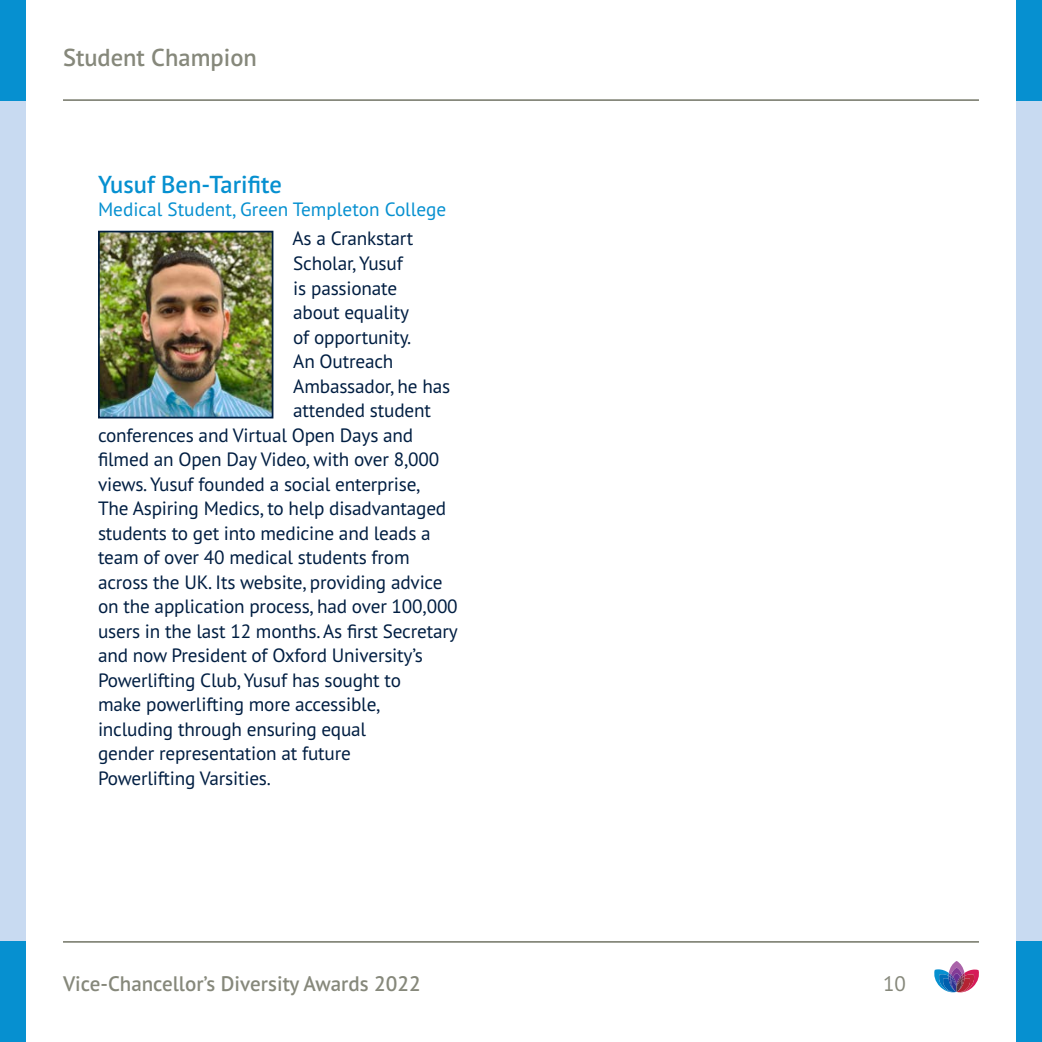
<style>
.page{position:relative;width:1042px;height:1042px;background:#fff}
.page>*{position:absolute;margin:0;border:0;box-sizing:border-box;transform-origin:0 0}
.Champion_Role_model{font:600 24.5px "PT Sans Pro";color:#0690d0}
.t1{font:600 24.5px "PT Sans Pro";color:#86887b}
.t2{font:600 21px "PT Sans Pro";color:#86887b}
.t3{font:21px "PT Sans Pro";color:#86887b}
.Body{font:19.25px "PT Sans Pro";letter-spacing:-.01em;color:#001e42}
.affiliation{font:19.25px "PT Sans Pro";color:#0690d0}
</style>
<div class="page">
<svg style="left:934px;top:961px;width:45px;height:32px"></svg>
<hr style="left:63px;top:99px;width:916px;height:2px;background:#86887b">
<hr style="left:63px;top:941px;width:916px;height:2px;background:#86887b">
<div style="left:1016px;top:0;width:26px;height:1042px;background:#c8daf1"></div>
<div style="left:0;top:0;width:26px;height:1042px;background:#c8daf1"></div>
<div style="left:1016px;top:0;width:26px;height:101px;background:#0690d0"></div>
<div style="left:0;top:0;width:26px;height:101px;background:#0690d0"></div>
<div style="left:1016px;top:941px;width:26px;height:101px;background:#0690d0"></div>
<div style="left:0;top:941px;width:26px;height:101px;background:#0690d0"></div>
<img style="left:101px;top:234px;width:169px;height:181px">
<div style="left:98px;top:231px;width:175px;height:187px;border:2px solid #001e42"></div>
<p class="t1" style="left:63px;top:41px;width:195px">Student Champion</p>
<p class="Champion_Role_model" style="left:98px;top:169px;width:185px">Yusuf Ben-Tarifite</p>
<p class="affiliation" style="left:98px;top:197px;width:350px">Medical Student, Green Templeton College</p>
<p class="Body" style="left:292px;top:226px;width:122px">As a Crankstart</p>
<p class="Body" style="left:293px;top:251px;width:111px">Scholar, Yusuf</p>
<p class="Body" style="left:293px;top:275px;width:105px">is passionate</p>
<p class="Body" style="left:293px;top:300px;width:117px">about equality</p>
<p class="Body" style="left:293px;top:324px;width:120px">of opportunity.</p>
<p class="Body" style="left:293px;top:349px;width:102px">An Outreach</p>
<p class="Body" style="left:293px;top:373px;width:158px">Ambassador, he has</p>
<p class="Body" style="left:293px;top:398px;width:139px">attended student</p>
<p class="Body" style="left:98px;top:422px;width:317px">conferences and Virtual Open Days and</p>
<p class="Body" style="left:98px;top:447px;width:343px">filmed an Open Day Video, with over 8,000</p>
<p class="Body" style="left:98px;top:471px;width:324px">views. Yusuf founded a social enterprise,</p>
<p class="Body" style="left:98px;top:496px;width:350px">The Aspiring Medics, to help disadvantaged</p>
<p class="Body" style="left:98px;top:520px;width:334px">students to get into medicine and leads a</p>
<p class="Body" style="left:98px;top:545px;width:313px">team of over 40 medical students from</p>
<p class="Body" style="left:98px;top:569px;width:346px">across the UK. Its website, providing advice</p>
<p class="Body" style="left:98px;top:594px;width:361px">on the application process, had over 100,000</p>
<p class="Body" style="left:98px;top:618px;width:361px">users in the last 12 months. As first Secretary</p>
<p class="Body" style="left:98px;top:643px;width:326px">and now President of Oxford University’s</p>
<p class="Body" style="left:98px;top:667px;width:304px">Powerlifting Club, Yusuf has sought to</p>
<p class="Body" style="left:98px;top:692px;width:284px">make powerlifting more accessible,</p>
<p class="Body" style="left:98px;top:716px;width:270px">including through ensuring equal</p>
<p class="Body" style="left:98px;top:741px;width:254px">gender representation at future</p>
<p class="Body" style="left:98px;top:765px;width:174px">Powerlifting Varsities.</p>
<p class="t2" style="left:63px;top:969px;width:359px">Vice-Chancellor’s Diversity Awards 2022</p>
<p class="t3" style="left:883px;top:969px;width:24px">10</p>
</div>
